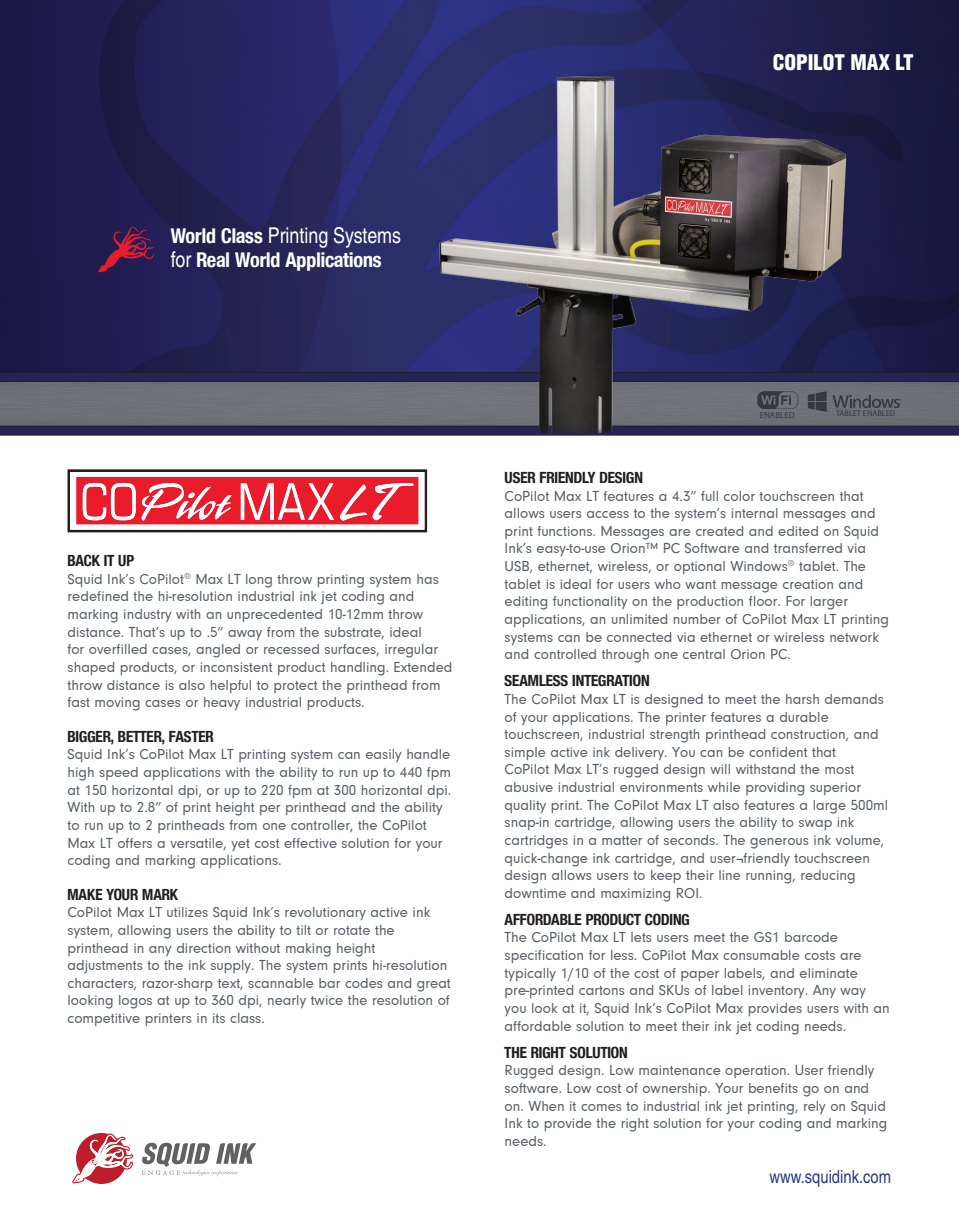
<style>
.page{position:relative;width:959px;height:1229px;background:#fff}
.page>*{position:absolute;margin:0;border:0;box-sizing:border-box;transform-origin:0 0}
.t1{font:21.75px "Nimbus San Con L";color:#fff}
.t2{font:700 condensed 21.75px "Nimbus San Nov D";color:#fff}
.t3{font:900 condensed 21px "Helvetica LT";color:#fff}
.t4{font:18px "Nimbus San Con L";color:#293782}
.t5{font:700 condensed 16.5px "Nimbus San Nov D";color:#231f20}
.t6{font:15px/17.7px "Neuzeit Gro";color:#5a5d66}
.t7{font:8.85px "Myriad Pro";color:#35393f}
.t8{font:8.25px "Myriad Pro";color:#35393f}
.s1{font-family:"Nimbus San Nov D";font-weight:700;font-stretch:condensed}
.s2{font-family:"Nimbus San Con L";font-weight:400;font-stretch:normal}
</style>
<div class="page">
<img style="left:0;top:0;width:958px;height:372px">
<div style="left:0;top:376px;width:958px;height:56px;background:#6e7076"></div>
<svg style="left:0;top:372px;width:958px;height:9px"></svg>
<svg style="left:0;top:426px;width:958px;height:9px"></svg>
<svg style="left:98px;top:226px;width:56px;height:46px"></svg>
<img style="left:323px;top:42px;width:578px;height:390px">
<svg style="left:142px;top:1142px;width:114px;height:34px"></svg>
<svg style="left:72px;top:1133px;width:61px;height:50px"></svg>
<svg style="left:68px;top:469px;width:359px;height:63px"></svg>
<h2 class="t3" style="left:772px;top:49px;width:142px">COPILOT MAX LT</h2>
<h1 class="t1" style="left:171px;top:220px;width:232px"><span class="s1">World Class</span> Printing Systems</h1>
<h1 class="t2" style="left:171px;top:247px;width:212px"><span class="s2">for</span> Real World Applications</h1>
<p class="t5" style="left:68px;top:551px;width:68px">BACK IT UP</p>
<p class="t6" style="left:68px;top:570px;width:386px">Squid Ink’s CoPilot<sup>®</sup> Max LT long throw printing system has redefined the hi-resolution industrial ink jet coding and marking industry with an unprecedented 10-12mm throw distance. That’s up to .5” away from the substrate, ideal<br>for overfilled cases, angled or recessed surfaces, irregular shaped products, or inconsistent product handling. Extended throw distance is also helpful to protect the printhead from fast moving cases or heavy industrial products.</p>
<p class="t5" style="left:68px;top:726px;width:148px">BIGGER, BETTER, FASTER</p>
<p class="t6" style="left:68px;top:746px;width:385px">Squid Ink’s CoPilot Max LT printing system can easily handle high speed applications with the ability to run up to 440 fpm at 150 horizontal dpi, or up to 220 fpm at 300 horizontal dpi.<br>With up to 2.8” of print height per printhead and the ability to run up to 2 printheads from one controller, the CoPilot Max LT offers a versatile, yet cost effective solution for your coding and marking applications.</p>
<p class="t5" style="left:68px;top:884px;width:112px">MAKE YOUR MARK</p>
<p class="t6" style="left:68px;top:903px;width:385px">CoPilot Max LT utilizes Squid Ink’s revolutionary active ink system, allowing users the ability to tilt or rotate the printhead in any direction without making height adjustments to the ink supply. The system prints hi-resolution characters, razor-sharp text, scannable bar codes and great looking logos at up to 360 dpi, nearly twice the resolution of competitive printers in its class.</p>
<p class="t7" style="left:759px;top:409px;width:37px">ENABLED</p>
<p class="t8" style="left:836px;top:408px;width:61px">TABLET ENABLED</p>
<p class="t5" style="left:504px;top:468px;width:140px">USER FRIENDLY DESIGN</p>
<p class="t6" style="left:504px;top:487px;width:386px">CoPilot Max LT features a 4.3” full color touchscreen that allows users access to the system’s internal messages and print functions. Messages are created and edited on Squid Ink’s easy-to-use Orion™ PC Software and transferred via USB, ethernet, wireless, or optional Windows<sup>®</sup> tablet. The tablet is ideal for users who want message creation and editing functionality on the production floor. For larger applications, an unlimited number of CoPilot Max LT printing systems can be connected via ethernet or wireless network and controlled through one central Orion PC.</p>
<p class="t5" style="left:504px;top:671px;width:146px">SEAMLESS INTEGRATION</p>
<p class="t6" style="left:504px;top:690px;width:385px">The CoPilot Max LT is designed to meet the harsh demands of your applications. The printer features a durable touchscreen, industrial strength printhead construction, and simple active ink delivery. You can be confident that<br>CoPilot Max LT’s rugged design will withstand the most abusive industrial environments while providing superior quality print. The CoPilot Max LT also features a large 500ml snap-in cartridge, allowing users the ability to swap ink cartridges in a matter of seconds. The generous ink volume, quick-change ink cartridge, and user¬friendly touchscreen design allows users to keep their line running, reducing downtime and maximizing ROI.</p>
<p class="t5" style="left:504px;top:909px;width:187px">AFFORDABLE PRODUCT CODING</p>
<p class="t6" style="left:504px;top:929px;width:387px">The CoPilot Max LT lets users meet the GS1 barcode specification for less. CoPilot Max consumable costs are typically 1/10 of the cost of paper labels, and eliminate pre-printed cartons and SKUs of label inventory. Any way you look at it, Squid Ink’s CoPilot Max provides users with an affordable solution to meet their ink jet coding needs.</p>
<p class="t5" style="left:504px;top:1042px;width:125px">THE RIGHT SOLUTION</p>
<p class="t6" style="left:504px;top:1061px;width:384px">Rugged design. Low maintenance operation. User friendly software. Low cost of ownership. Your benefits go on and on. When it comes to industrial ink jet printing, rely on Squid Ink to provide the right solution for your coding and marking needs.</p>
<p class="t4" style="left:769px;top:1163px;width:123px">www.squidink.com</p>
</div>
